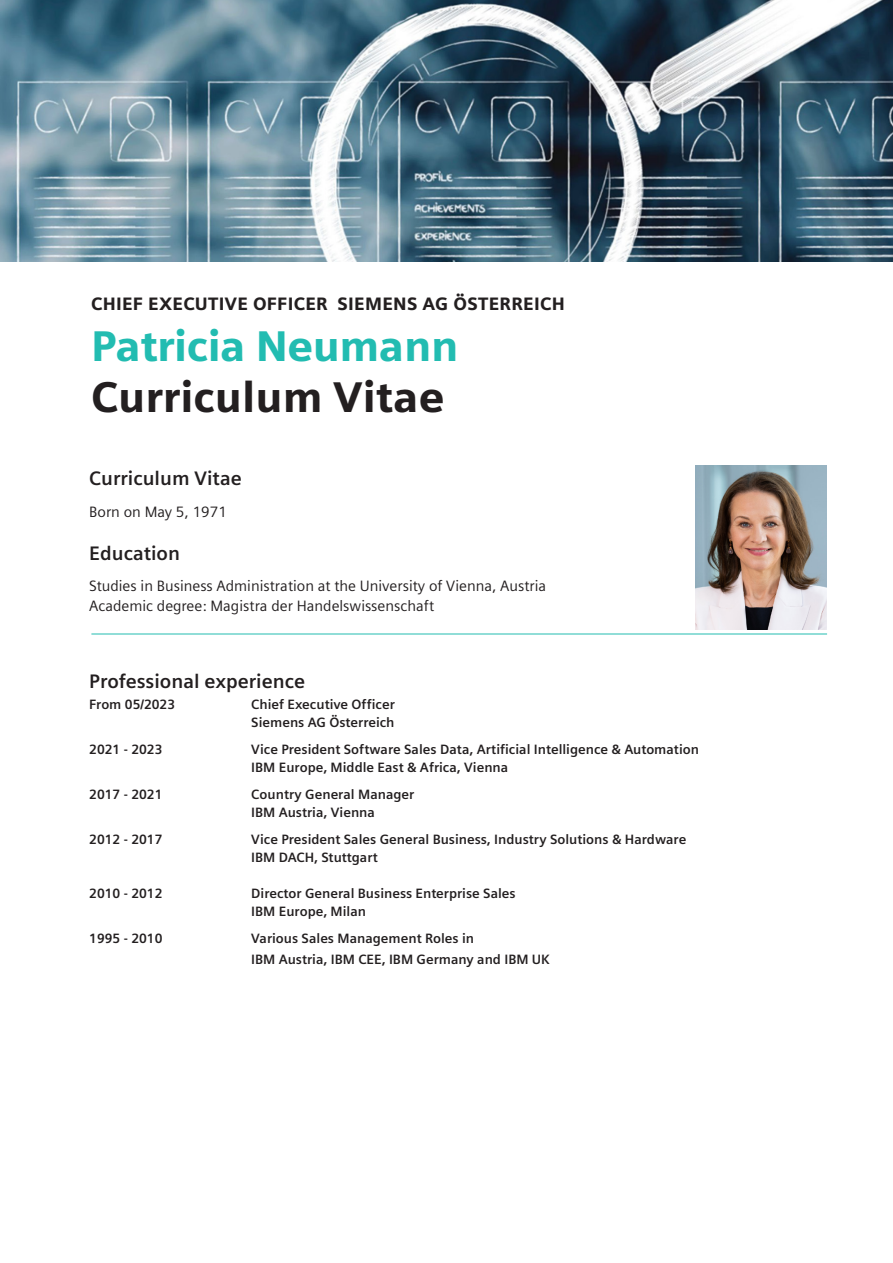
<style>
.page{position:relative;width:893px;height:1263px;background:#fff}
.page>*{position:absolute;margin:0;border:0;box-sizing:border-box;transform-origin:0 0}
.t1{font:900 42.9px "Siemens Sans OT";letter-spacing:-.01em;color:#22bcb1}
.t2{font:900 42.9px "Siemens Sans OT";color:#231f20}
.t3{font:700 19.5px "Siemens Sans OT";color:#231f20}
.t4{font:900 18px "Siemens Sans OT";letter-spacing:.015em;color:#231f20}
.t5{font:15px/19.5px "Siemens Sans OT";color:#231f20}
.t6{font:700 13.5px/18px "Siemens Sans OT";color:#231f20}
</style>
<div class="page">
<img style="left:0;top:0;width:893px;height:261px">
<img style="left:695px;top:466px;width:131px;height:164px">
<hr style="left:91px;top:634px;width:736px;height:1px;background:#22bcb1">
<h3 class="t4" style="left:91px;top:293px;width:475px">CHIEF EXECUTIVE OFFICER SIEMENS AG ÖSTERREICH</h3>
<h1 class="t1" style="left:91px;top:321px;width:369px">Patricia Neumann</h1>
<h1 class="t2" style="left:91px;top:372px;width:355px">Curriculum Vitae</h1>
<h2 class="t3" style="left:89px;top:467px;width:154px">Curriculum Vitae</h2>
<p class="t5" style="left:89px;top:502px;width:139px">Born on May 5, 1971</p>
<h2 class="t3" style="left:89px;top:542px;width:92px">Education</h2>
<p class="t5" style="left:89px;top:576px;width:458px">Studies in Business Administration at the University of Vienna, Austria<br>Academic degree: Magistra der Handelswissenschaft</p>
<h2 class="t3" style="left:89px;top:670px;width:217px">Professional experience</h2>
<p class="t6" style="left:89px;top:695px;width:87px">From 05/2023</p>
<p class="t6" style="left:251px;top:695px;width:145px">Chief Executive Officer<br>Siemens AG Österreich</p>
<p class="t6" style="left:89px;top:740px;width:75px">2021 - 2023</p>
<p class="t6" style="left:251px;top:740px;width:449px">Vice President Software Sales Data, Artificial Intelligence &amp; Automation<br>IBM Europe, Middle East &amp; Africa, Vienna</p>
<p class="t6" style="left:89px;top:785px;width:75px">2017 - 2021</p>
<p class="t6" style="left:251px;top:785px;width:165px">Country General Manager<br>IBM Austria, Vienna</p>
<p class="t6" style="left:89px;top:830px;width:75px">2012 - 2017</p>
<p class="t6" style="left:251px;top:830px;width:436px">Vice President Sales General Business, Industry Solutions &amp; Hardware<br>IBM DACH, Stuttgart</p>
<p class="t6" style="left:89px;top:884px;width:75px">2010 - 2012</p>
<p class="t6" style="left:251px;top:884px;width:266px">Director General Business Enterprise Sales<br>IBM Europe, Milan</p>
<p class="t6" style="left:89px;top:929px;width:75px">1995 - 2010</p>
<p class="t6" style="left:251px;top:928px;width:300px;line-height:21px">Various Sales Management Roles in<br>IBM Austria, IBM CEE, IBM Germany and IBM UK</p>
</div>
